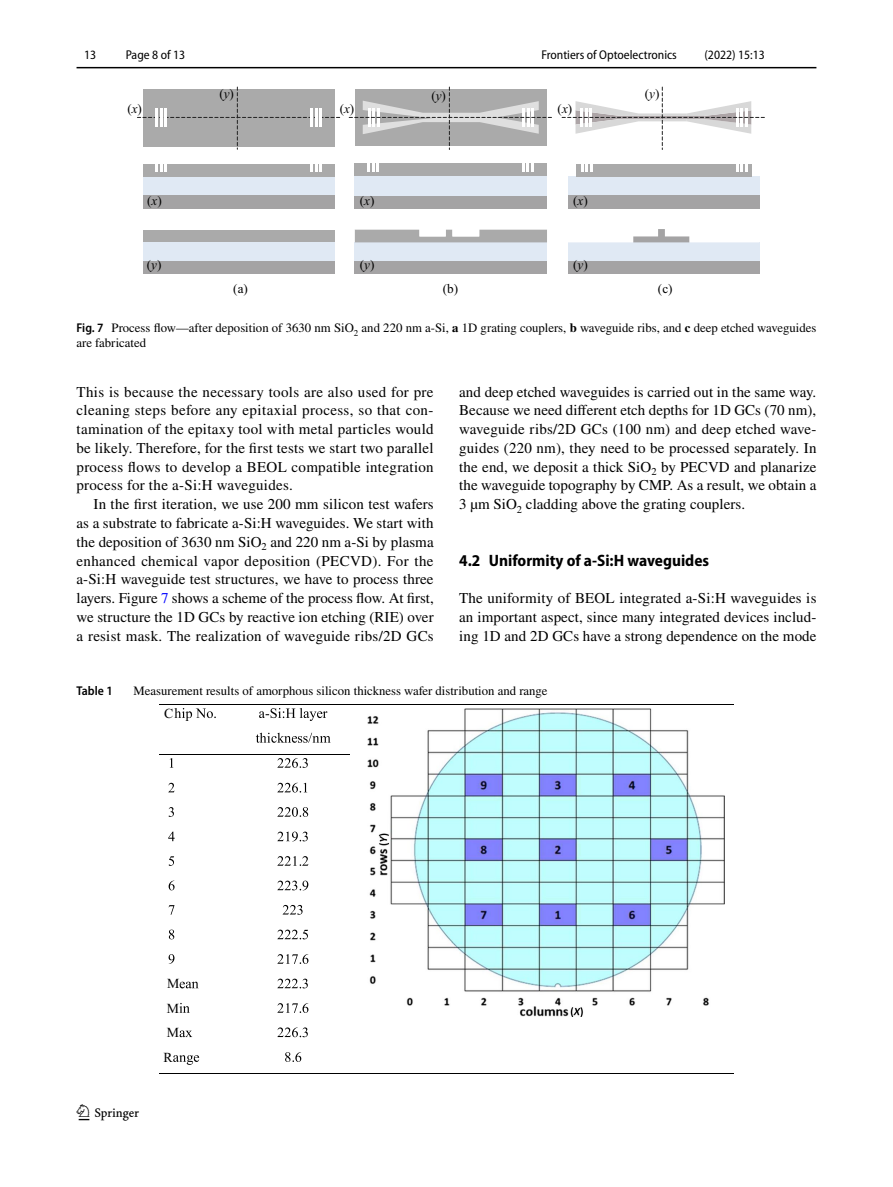
<style>
.page{position:relative;width:893px;height:1187px;background:#fff}
.page>*{position:absolute;margin:0;border:0;box-sizing:border-box;transform-origin:0 0}
.t1{font:22.5px "Springnew Regular 2";color:#000}
.t2{font:700 semi-condensed 16.5px "Myriad Pro";color:#000}
.t3{font:15px/18.8px "STIX";letter-spacing:.005em;color:#000;text-align:justify}
.t4{font:13.8px/24.6px "Times New Roman PSMT4";color:#000;text-align:justify}
.t5{font:13.2px "Times New Roman PSMT3";color:#000}
.t6{font:12.75px/15px "STIX";color:#000}
.t7{font:semi-condensed 12.75px "Myriad Pro";color:#000}
.t8{font:600 semi-condensed 12.75px "Myriad Pro";color:#000}
.s1{font-family:"Times New Roman";font-style:italic}
.s2{font-family:"Myriad Pro";font-weight:600;font-stretch:semi-condensed}
.s3{font-weight:700}
.s4{color:#00f}
</style>
<div class="page">
<hr style="left:77px;top:67px;width:739px;height:1px;background:#000">
<div style="left:568px;top:261px;width:191px;height:13px;background:#a4a3a4"></div>
<div style="left:568px;top:242px;width:191px;height:19px;background:#e0e9f4"></div>
<div style="left:568px;top:195px;width:191px;height:13px;background:#a4a3a4"></div>
<div style="left:568px;top:177px;width:191px;height:18px;background:#e0e9f4"></div>
<div style="left:576px;top:164px;width:176px;height:13px;background:#aaa"></div>
<svg style="left:568px;top:208px;width:191px;height:34px"></svg>
<div style="left:355px;top:260px;width:192px;height:14px;background:#a4a3a4"></div>
<div style="left:355px;top:242px;width:192px;height:18px;background:#e0e9f4"></div>
<svg style="left:355px;top:229px;width:192px;height:13px;background:#bbb"></svg>
<div style="left:355px;top:195px;width:192px;height:14px;background:#a4a3a4"></div>
<div style="left:355px;top:176px;width:192px;height:19px;background:#e0e9f4"></div>
<div style="left:355px;top:164px;width:192px;height:12px;background:#aaa"></div>
<div style="left:143px;top:260px;width:191px;height:13px;background:#a4a3a4"></div>
<div style="left:143px;top:242px;width:191px;height:18px;background:#e0e9f4"></div>
<div style="left:143px;top:230px;width:191px;height:12px;background:#aaa"></div>
<div style="left:143px;top:195px;width:191px;height:13px;background:#a4a3a4"></div>
<div style="left:143px;top:177px;width:191px;height:18px;background:#e0e9f4"></div>
<div style="left:143px;top:164px;width:191px;height:13px;background:#aaa"></div>
<svg style="left:137px;top:87px;width:204px;height:85px"></svg>
<svg style="left:349px;top:87px;width:203px;height:85px"></svg>
<svg style="left:562px;top:87px;width:203px;height:85px"></svg>
<img style="left:368px;top:708px;width:357px;height:308px">
<svg style="left:174px;top:708px;width:42px;height:13px"></svg>
<svg style="left:259px;top:708px;width:68px;height:13px"></svg>
<svg style="left:256px;top:732px;width:74px;height:10px"></svg>
<hr style="left:159px;top:704px;width:191px;height:1px;background:#000">
<hr style="left:350px;top:704px;width:383px;height:1px;background:#000">
<svg style="left:170px;top:758px;width:3px;height:9px"></svg>
<svg style="left:277px;top:758px;width:31px;height:9px"></svg>
<hr style="left:159px;top:754px;width:79px;height:1px;background:#000">
<hr style="left:238px;top:754px;width:111px;height:1px;background:#000">
<svg style="left:168px;top:782px;width:7px;height:10px"></svg>
<svg style="left:277px;top:782px;width:30px;height:10px"></svg>
<svg style="left:169px;top:807px;width:5px;height:9px"></svg>
<svg style="left:277px;top:807px;width:31px;height:9px"></svg>
<svg style="left:168px;top:831px;width:7px;height:10px"></svg>
<svg style="left:277px;top:831px;width:31px;height:10px"></svg>
<svg style="left:169px;top:856px;width:5px;height:9px"></svg>
<svg style="left:277px;top:856px;width:31px;height:9px"></svg>
<svg style="left:169px;top:880px;width:6px;height:10px"></svg>
<svg style="left:277px;top:880px;width:31px;height:10px"></svg>
<svg style="left:169px;top:905px;width:5px;height:9px"></svg>
<svg style="left:283px;top:904px;width:20px;height:10px"></svg>
<svg style="left:169px;top:929px;width:5px;height:10px"></svg>
<svg style="left:277px;top:929px;width:31px;height:10px"></svg>
<svg style="left:169px;top:954px;width:5px;height:9px"></svg>
<svg style="left:277px;top:954px;width:31px;height:9px"></svg>
<svg style="left:180px;top:981px;width:18px;height:7px"></svg>
<svg style="left:277px;top:978px;width:31px;height:10px"></svg>
<svg style="left:179px;top:1003px;width:10px;height:9px"></svg>
<svg style="left:277px;top:1003px;width:31px;height:9px"></svg>
<svg style="left:180px;top:1030px;width:12px;height:7px"></svg>
<svg style="left:277px;top:1027px;width:31px;height:10px"></svg>
<svg style="left:173px;top:1055px;width:26px;height:9px"></svg>
<svg style="left:285px;top:1052px;width:16px;height:9px"></svg>
<hr style="left:159px;top:1073px;width:191px;height:1px;background:#000">
<hr style="left:350px;top:1073px;width:383px;height:1px;background:#000">
<p class="t7" style="left:84px;top:48px;width:14px">13</p>
<p class="t7" style="left:126px;top:48px;width:61px">Page 8 of 13</p>
<p class="t7" style="left:541px;top:48px;width:137px">Frontiers of Optoelectronics</p>
<p class="t7" style="left:704px;top:48px;width:62px">(2022) 15:13</p>
<p class="t5" style="left:431px;top:86px;width:16px">(<span class="s1">y</span>)</p>
<p class="t5" style="left:645px;top:85px;width:16px">(<span class="s1">y</span>)</p>
<p class="t5" style="left:219px;top:85px;width:16px">(<span class="s1">y</span>)</p>
<p class="t5" style="left:127px;top:99px;width:16px">(<span class="s1">x</span>)</p>
<p class="t5" style="left:340px;top:99px;width:16px">(<span class="s1">x</span>)</p>
<p class="t5" style="left:558px;top:99px;width:16px">(<span class="s1">x</span>)</p>
<p class="t5" style="left:147px;top:191px;width:16px">(<span class="s1">x</span>)</p>
<p class="t5" style="left:360px;top:192px;width:16px">(<span class="s1">x</span>)</p>
<p class="t5" style="left:573px;top:192px;width:16px">(<span class="s1">x</span>)</p>
<p class="t5" style="left:147px;top:256px;width:16px">(<span class="s1">y</span>)</p>
<p class="t5" style="left:360px;top:256px;width:16px">(<span class="s1">y</span>)</p>
<p class="t5" style="left:573px;top:256px;width:16px">(<span class="s1">y</span>)</p>
<p class="t5" style="left:443px;top:280px;width:17px">(b)</p>
<p class="t5" style="left:658px;top:280px;width:16px">(c)</p>
<p class="t6" style="left:77px;top:321px;width:741px"><span class="s2">Fig. 7</span> Process flow—after deposition of 3630 nm SiO<sub>2</sub> and 220 nm a-Si, <span class="s3">a</span> 1D grating couplers, <span class="s3">b</span> waveguide ribs, and <span class="s3">c</span> deep etched waveguides are fabricated</p>
<p class="t5" style="left:233px;top:280px;width:16px">(a)</p>
<p class="t3" style="left:77px;top:383px;width:359px">This is because the necessary tools are also used for pre cleaning steps before any epitaxial process, so that con&shy;tamination of the epitaxy tool with metal particles would be likely. Therefore, for the first tests we start two parallel process flows to develop a BEOL compatible integration process for the a-Si:H waveguides.</p>
<p class="t3" style="left:77px;top:496px;width:359px;text-indent:17px">In the first iteration, we use 200 mm silicon test wafers as a substrate to fabricate a-Si:H waveguides. We start with the deposition of 3630 nm SiO<sub>2</sub> and 220 nm a-Si by plasma enhanced chemical vapor deposition (PECVD). For the a-Si:H waveguide test structures, we have to process three layers. Figure <span class="s4">7</span> shows a scheme of the process flow. At first, we structure the 1D GCs by reactive ion etching (RIE) over a resist mask. The realization of waveguide ribs/2D GCs</p>
<p class="t3" style="left:459px;top:383px;width:359px">and deep etched waveguides is carried out in the same way.<br>Because we need different etch depths for 1D GCs (70 nm), waveguide ribs/2D GCs (100 nm) and deep etched wave&shy;guides (220 nm), they need to be processed separately. In the end, we deposit a thick SiO<sub>2</sub> by PECVD and planarize the waveguide topography by CMP. As a result, we obtain a 3 µm SiO<sub>2</sub> cladding above the grating couplers.</p>
<p class="t2" style="left:459px;top:550px;width:251px">4.2 Uniformity of a‑Si:H waveguides</p>
<p class="t3" style="left:459px;top:589px;width:359px">The uniformity of BEOL integrated a-Si:H waveguides is an important aspect, since many integrated devices includ&shy;ing 1D and 2D GCs have a strong dependence on the mode</p>
<p class="t8" style="left:77px;top:683px;width:38px">Table 1</p>
<p class="t6" style="left:134px;top:684px;width:415px">Measurement results of amorphous silicon thickness wafer distribution and range</p>
<p class="t4" style="left:164px;top:701px;width:11px">C</p>
<h1 class="t1" style="left:79px;top:1104px;width:62px">1 3</h1>
<p class="t4" style="left:164px;top:971px;width:17px">M M M R</p>
</div>
